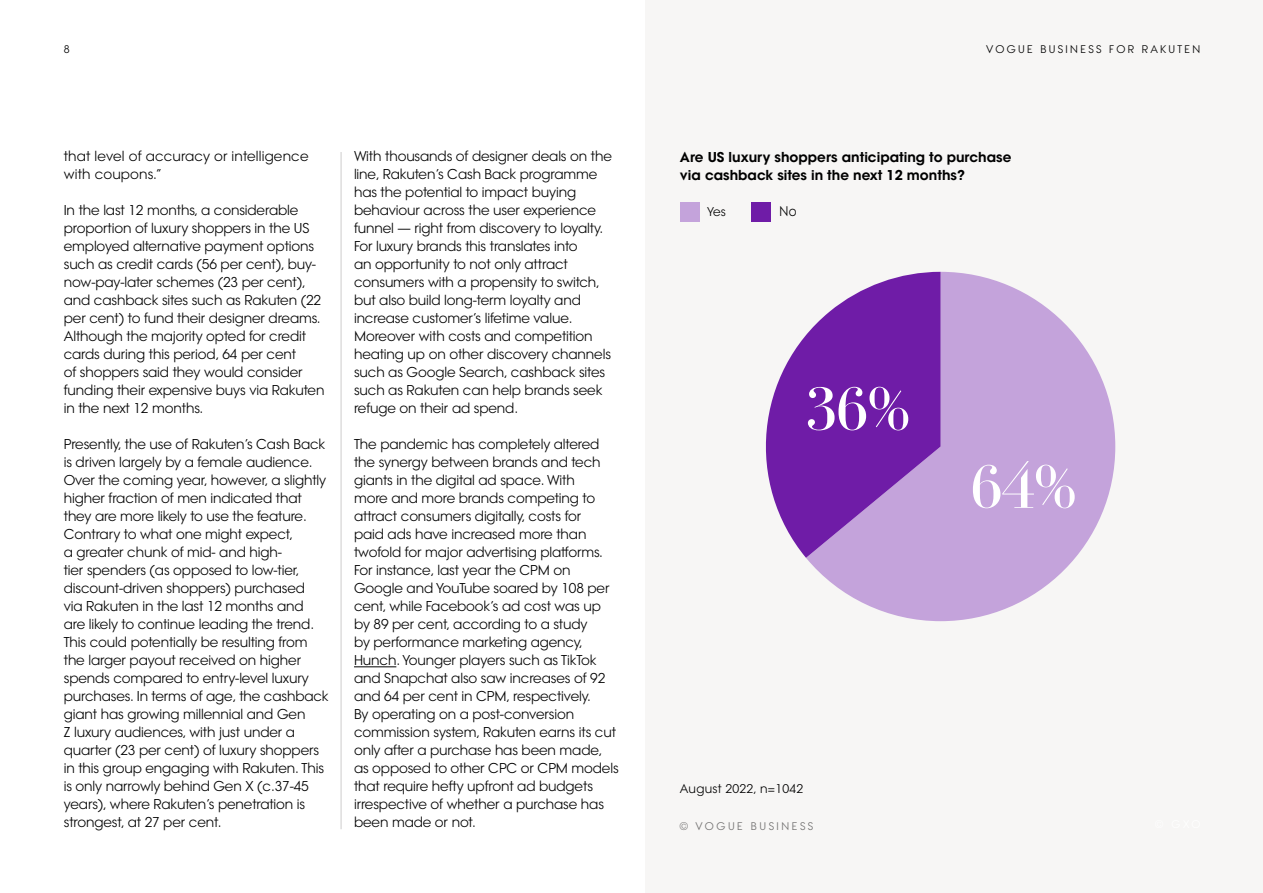
<style>
.page{position:relative;width:1263px;height:893px;background:#fff}
.page>*{position:absolute;margin:0;border:0;box-sizing:border-box;transform-origin:0 0}
.t1{font:60.9px "FB Didot M";color:#fff}
.t2{font:13.5px/18px "Vogue Avant Garde";letter-spacing:-.01em;color:#000}
.t3{font:800 13.5px/18px "Vogue Avant Garde";color:#000}
.t4{font:13.5px/18px "Vogue Avant Garde";letter-spacing:.01em;color:#000}
.t5{font:13.2px "Vogue Avant Garde";color:#000;scale:.91 1}
.t6{font:12px "Vogue Avant Garde";letter-spacing:.02em;color:#000}
.t7{font:10.5px "Vogue Avant Garde";letter-spacing:.22em;color:#000}
.t8{font:10.5px "Vogue Avant Garde";letter-spacing:.24em;color:#706f6f}
</style>
<div class="page">
<hr style="left:354px;top:666px;width:42px;height:1px;background:#000">
<div style="left:645px;top:0;width:618px;height:893px;background:#f7f6f5"></div>
<hr style="left:341px;top:152px;width:1px;height:677px;background:#cdcccc">
<div style="left:680px;top:202px;width:20px;height:19px;background:#c4a3db"></div>
<div style="left:751px;top:202px;width:19px;height:19px;background:#6f1ca7"></div>
<svg style="left:806px;top:272px;width:309px;height:349px;fill:#c4a3db"></svg>
<svg style="left:765px;top:272px;width:175px;height:286px;fill:#6f1ca7"></svg>
<p class="t7" style="left:64px;top:42px;width:7px">8</p>
<p class="t4" style="left:64px;top:147px;width:246px">that level of accuracy or intelligence with coupons.”</p>
<p class="t2" style="left:64px;top:201px;width:262px">In the last 12 months, a considerable proportion of luxury shoppers in the US employed alternative payment options such as credit cards (56 per cent), buy&shy;now-pay-later schemes (23 per cent), and cashback sites such as Rakuten (22 per cent) to fund their designer dreams.<br>Although the majority opted for credit cards during this period, 64 per cent<br>of shoppers said they would consider funding their expensive buys via Rakuten in the next 12 months.</p>
<p class="t2" style="left:64px;top:435px;width:266px">Presently, the use of Rakuten’s Cash Back is driven largely by a female audience.<br>Over the coming year, however, a slightly higher fraction of men indicated that they are more likely to use the feature.<br>Contrary to what one might expect,<br>a greater chunk of mid- and high-<br>tier spenders (as opposed to low-tier, discount-driven shoppers) purchased<br>via Rakuten in the last 12 months and are likely to continue leading the trend.<br>This could potentially be resulting from the larger payout received on higher spends compared to entry-level luxury purchases. In terms of age, the cashback giant has growing millennial and Gen<br>Z luxury audiences, with just under a quarter (23 per cent) of luxury shoppers in this group engaging with Rakuten. This is only narrowly behind Gen X (c.37-45 years), where Rakuten’s penetration is strongest, at 27 per cent.</p>
<p class="t2" style="left:354px;top:147px;width:259px">With thousands of designer deals on the line, Rakuten’s Cash Back programme has the potential to impact buying behaviour across the user experience funnel — right from discovery to loyalty.<br>For luxury brands this translates into<br>an opportunity to not only attract consumers with a propensity to switch, but also build long-term loyalty and increase customer’s lifetime value.<br>Moreover with costs and competition heating up on other discovery channels such as Google Search, cashback sites such as Rakuten can help brands seek refuge on their ad spend.</p>
<p class="t2" style="left:354px;top:435px;width:266px">The pandemic has completely altered the synergy between brands and tech giants in the digital ad space. With<br>more and more brands competing to attract consumers digitally, costs for<br>paid ads have increased more than twofold for major advertising platforms.<br>For instance, last year the CPM on Google and YouTube soared by 108 per cent, while Facebook’s ad cost was up by 89 per cent, according to a study<br>by performance marketing agency, Hunch. Younger players such as TikTok and Snapchat also saw increases of 92 and 64 per cent in CPM, respectively.<br>By operating on a post-conversion commission system, Rakuten earns its cut only after a purchase has been made, as opposed to other CPC or CPM models that require hefty upfront ad budgets irrespective of whether a purchase has been made or not.</p>
<p class="t7" style="left:986px;top:42px;width:216px">VOGUE BUSINESS FOR RAKUTEN</p>
<p class="t3" style="left:680px;top:148px;width:333px">Are US luxury shoppers anticipating to purchase via cashback sites in the next 12 months?</p>
<p class="t6" style="left:707px;top:204px;width:20px">Yes</p>
<p class="t5" style="left:780px;top:203px;width:20px">No</p>
<h1 class="t1" style="left:807px;top:375px;width:105px">36%</h1>
<h1 class="t1" style="left:971px;top:453px;width:107px">64%</h1>
<p class="t6" style="left:680px;top:781px;width:125px">August 2022, n=1042</p>
<p class="t8" style="left:680px;top:819px;width:135px">© VOGUE BUSINESS</p>
</div>
